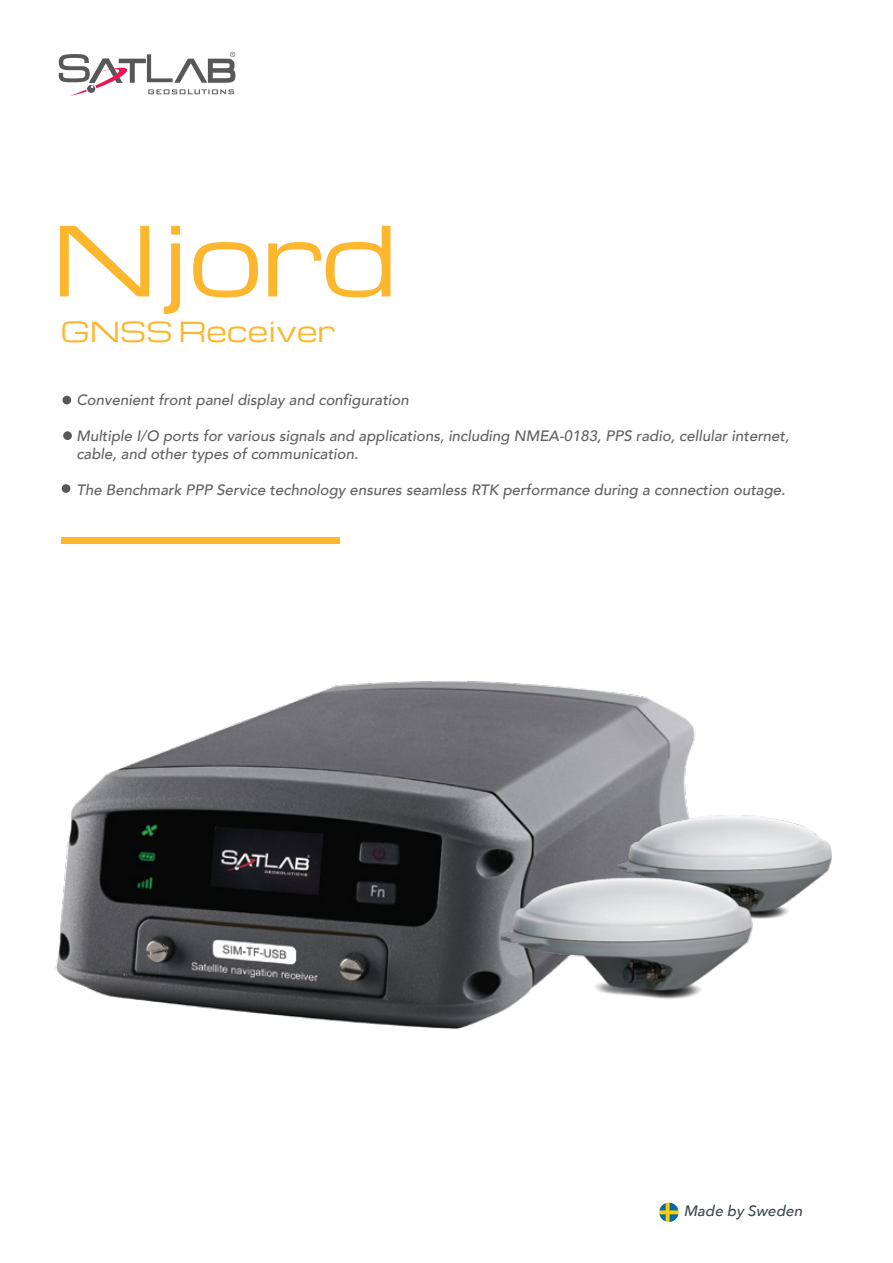
<style>
.page{position:relative;width:893px;height:1263px;background:#fff}
.page>*{position:absolute;margin:0;border:0;box-sizing:border-box;transform-origin:0 0}
.t1{font:94.2px "Michroma";color:#fdb72f}
.t2{font:27px "Michroma";color:#fdb72f}
.t3{font:italic 500 15px/18px "Avenir";color:#606060}
.t4{font:italic 500 15px "Avenir Next";color:#37474e}
</style>
<div class="page">
<svg style="left:59px;top:52px;width:176px;height:44px"></svg>
<div style="left:61px;top:538px;width:278px;height:6px;background:#fdb72f"></div>
<svg style="left:659px;top:1202px;width:20px;height:20px"></svg>
<div style="left:62px;top:396px;width:9px;height:8px;background:#58585b;border-radius:50%"></div>
<div style="left:63px;top:431px;width:9px;height:9px;background:#58585b;border-radius:50%"></div>
<div style="left:62px;top:484px;width:8px;height:9px;background:#58585b;border-radius:50%"></div>
<img style="left:55px;top:681px;width:641px;height:349px">
<img style="left:606px;top:780px;width:226px;height:136px">
<img style="left:486px;top:834px;width:297px;height:196px">
<h1 class="t1" style="left:51px;top:209px;width:347px">Njord</h1>
<h2 class="t2" style="left:61px;top:317px;width:275px">GNSS Receiver</h2>
<p class="t3" style="left:76px;top:391px;width:334px">Convenient front panel display and configuration</p>
<p class="t3" style="left:76px;top:427px;width:714px">Multiple I/O ports for various signals and applications, including NMEA-0183, PPS radio, cellular internet, cable, and other types of communication.</p>
<p class="t3" style="left:76px;top:481px;width:710px">The Benchmark PPP Service technology ensures seamless RTK performance during a connection outage.</p>
<p class="t4" style="left:684px;top:1198px;width:120px">Made by Sweden</p>
</div>
